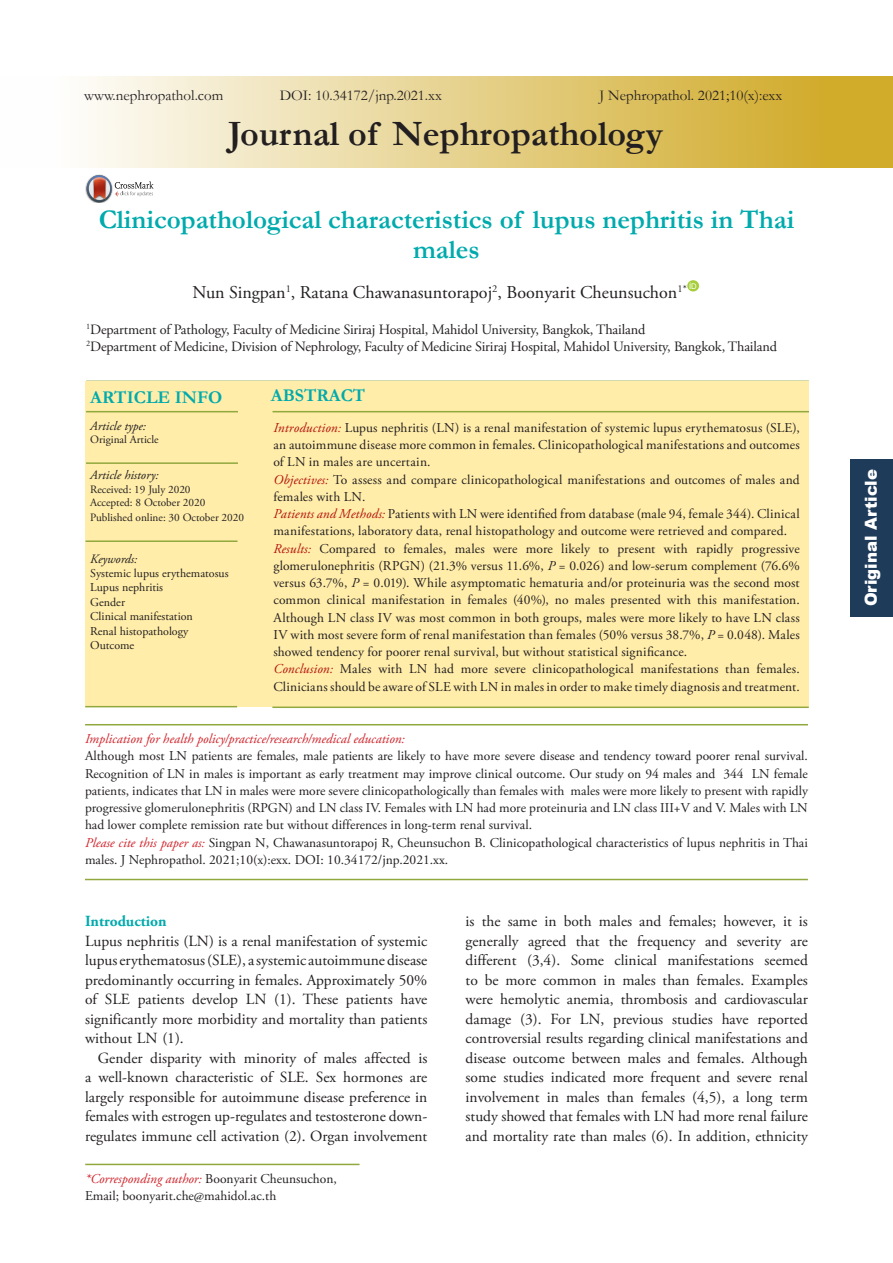
<style>
.page{position:relative;width:893px;height:1263px;background:#fff}
.page>*{position:absolute;margin:0;border:0;box-sizing:border-box;transform-origin:0 0}
.t1{font:700 36px "Garamond";color:#231f20}
.t2{font:700 27px/30px "Garamond";color:#00aaad;text-align:center}
.t3{font:18px "Adobe Garamond Pro";color:#231f20}
.t4{font:700 18px "Garamond";color:#00aaad}
.t5{font:900 16.5px "Arial";color:#fff}
.t6{font:15.45px/19.5px "Adobe Garamond Pro";color:#231f20;text-align:justify}
.Body_Text{font:700 15.45px "Adobe Garamond Pro";color:#00aaad}
.t7{font:15px "Garamond";color:#231f20}
.t8{font:14.25px "Adobe Garamond Pro";letter-spacing:-.01em;color:#231f20}
.abstract{font:13.5px/17.2px "Adobe Garamond Pro";letter-spacing:.005em;color:#231f20}
.t9{font:italic 13.5px "Adobe Garamond Pro";color:#d1232a}
.t10{font:italic 12.75px "Adobe Garamond Pro";color:#231f20}
.t11{font:12px "Adobe Garamond Pro";color:#231f20}
.t12{font:11.25px "Adobe Garamond Pro";color:#231f20}
.t13{font:7.8px "Arial";color:#fff}
.s1{font-style:italic;color:#b5130c}
.s2{font-style:italic;color:#d5130c}
.s3{font-style:italic}
.s4{font-style:italic;color:#d1232a}
.s5{font-style:normal;color:#231f20}
</style>
<div class="page">
<div style="left:0;top:76px;width:893px;height:92px;background:linear-gradient(to right,#fff,#cea51c)"></div>
<div style="left:687px;top:280px;width:12px;height:11px;background:#a6ce39;border-radius:50%"></div>
<img style="left:85px;top:174px;width:17px;height:22px">
<svg style="left:87px;top:175px;width:67px;height:27px"></svg>
<hr style="left:85px;top:1164px;width:275px;height:1px;background:#90a83d">
<hr style="left:86px;top:381px;width:723px;height:1px;background:#90a83d">
<div style="left:85px;top:382px;width:724px;height:325px;background:#ffeda9"></div>
<hr style="left:86px;top:411px;width:152px;height:1px;background:#90a83d">
<hr style="left:273px;top:411px;width:536px;height:1px;background:#90a83d">
<hr style="left:86px;top:462px;width:152px;height:2px;background:#90a83d">
<hr style="left:86px;top:540px;width:151px;height:2px;background:#90a83d">
<hr style="left:85px;top:724px;width:723px;height:1px;background:#90a83d">
<hr style="left:85px;top:879px;width:723px;height:1px;background:#90a83d">
<hr style="left:85px;top:706px;width:152px;height:1px;background:#90a83d">
<hr style="left:272px;top:706px;width:537px;height:2px;background:#90a83d">
<div style="left:850px;top:459px;width:43px;height:157px;background:#1e3b5a"></div>
<p class="t7" style="left:84px;top:85px;width:141px">www.nephropathol.com</p>
<p class="t7" style="left:280px;top:85px;width:164px">DOI: 10.34172/jnp.2021.xx</p>
<p class="t7" style="left:599px;top:85px;width:184px">J Nephropathol. 2021;10(x):exx</p>
<p class="t1" style="left:228px;top:109px;width:436px">Journal of Nephropathology</p>
<p class="t2" style="left:99px;top:205px;width:697px">Clinicopathological characteristics of lupus nephritis in Thai males</p>
<p class="t3" style="left:192px;top:281px;width:496px">Nun Singpan<sup>1</sup>, Ratana Chawanasuntorapoj<sup>2</sup>, Boonyarit Cheunsuchon<sup>1*</sup></p>
<p class="t13" style="left:689px;top:281px;width:9px">ID</p>
<p class="t8" style="left:86px;top:321px;width:561px"><sup>1</sup>Department of Pathology, Faculty of Medicine Siriraj Hospital, Mahidol University, Bangkok, Thailand</p>
<p class="t8" style="left:86px;top:338px;width:692px"><sup>2</sup>Department of Medicine, Division of Nephrology, Faculty of Medicine Siriraj Hospital, Mahidol University, Bangkok, Thailand</p>
<p class="t4" style="left:90px;top:385px;width:134px">ARTICLE INFO</p>
<p class="t10" style="left:90px;top:418px;width:57px">Article type:</p>
<p class="t12" style="left:90px;top:433px;width:70px">Original Article</p>
<p class="t10" style="left:90px;top:468px;width:70px">Article history:</p>
<p class="t12" style="left:90px;top:482px;width:102px">Received: 19 July 2020</p>
<p class="t12" style="left:90px;top:496px;width:117px">Accepted: 8 October 2020</p>
<p class="t12" style="left:90px;top:510px;width:155px">Published online: 30 October 2020</p>
<p class="t10" style="left:90px;top:551px;width:49px">Keywords:</p>
<p class="t11" style="left:90px;top:566px;width:140px">Systemic lupus erythematosus</p>
<p class="t11" style="left:90px;top:580px;width:74px">Lupus nephritis</p>
<p class="t11" style="left:90px;top:595px;width:36px">Gender</p>
<p class="t11" style="left:90px;top:609px;width:104px">Clinical manifestation</p>
<p class="t11" style="left:90px;top:624px;width:100px">Renal histopathology</p>
<p class="t11" style="left:90px;top:638px;width:46px">Outcome</p>
<p class="t4" style="left:271px;top:383px;width:96px">ABSTRACT</p>
<p class="abstract" style="left:273px;top:419px;width:528px;text-align:justify"><span class="s1">Introduction</span><span class="s2">:</span> Lupus nephritis (LN) is a renal manifestation of systemic lupus erythematosus (SLE), an autoimmune disease more common in females. Clinicopathological manifestations and outcomes of LN in males are uncertain.</p>
<p class="abstract" style="left:273px;top:471px;width:528px"><span class="s1">Objectives:</span> To assess and compare clinicopathological manifestations and outcomes of males and females with LN.</p>
<p class="abstract" style="left:273px;top:506px;width:528px"><span class="s1">Patients and Methods:</span> Patients with LN were identified from database (male 94, female 344). Clinical manifestations, laboratory data, renal histopathology and outcome were retrieved and compared.</p>
<p class="abstract" style="left:273px;top:540px;width:528px;text-align:justify"><span class="s1">Results:</span> Compared to females, males were more likely to present with rapidly progressive glomerulonephritis (RPGN) (21.3% versus 11.6%, <span class="s3">P</span> = 0.026) and low-serum complement (76.6% versus 63.7%, <span class="s3">P</span> = 0.019). While asymptomatic hematuria and/or proteinuria was the second most common clinical manifestation in females (40%), no males presented with this manifestation.<br>Although LN class IV was most common in both groups, males were more likely to have LN class IV with most severe form of renal manifestation than females (50% versus 38.7%, <span class="s3">P</span> = 0.048). Males showed tendency for poorer renal survival, but without statistical significance.</p>
<p class="abstract" style="left:273px;top:661px;width:528px"><span class="s1">Conclusion:</span> Males with LN had more severe clinicopathological manifestations than females.<br>Clinicians should be aware of SLE with LN in males in order to make timely diagnosis and treatment.</p>
<p class="t9" style="left:85px;top:731px;width:321px">Implication for health policy/practice/research/medical education:</p>
<p class="abstract" style="left:85px;top:748px;width:724px;text-align:justify">Although most LN patients are females, male patients are likely to have more severe disease and tendency toward poorer renal survival.<br>Recognition of LN in males is important as early treatment may improve clinical outcome. Our study on 94 males and 344 LN female patients, indicates that LN in males were more severe clinicopathologically than females with males were more likely to present with rapidly progressive glomerulonephritis (RPGN) and LN class IV. Females with LN had more proteinuria and LN class III+V and V. Males with LN had lower complete remission rate but without differences in long-term renal survival.</p>
<p class="abstract" style="left:85px;top:834px;width:724px"><span class="s4">Please cite this paper as:</span> Singpan N, Chawanasuntorapoj R, Cheunsuchon B. Clinicopathological characteristics of lupus nephritis in Thai males. J Nephropathol. 2021;10(x):exx. DOI: 10.34172/jnp.2021.xx.</p>
<p class="Body_Text" style="left:85px;top:912px;width:83px">Introduction</p>
<p class="t6" style="left:85px;top:931px;width:344px">Lupus nephritis (LN) is a renal manifestation of systemic lupus erythematosus (SLE), a systemic autoimmune disease predominantly occurring in females. Approximately 50% of SLE patients develop LN (1). These patients have significantly more morbidity and mortality than patients without LN (1).</p>
<p class="t6" style="left:85px;top:1048px;width:344px;text-indent:13px">Gender disparity with minority of males affected is a well-known characteristic of SLE. Sex hormones are largely responsible for autoimmune disease preference in females with estrogen up-regulates and testosterone down&shy;regulates immune cell activation (2). Organ involvement</p>
<p class="t9" style="left:85px;top:1171px;width:253px">*Corresponding author: <span class="s5">Boonyarit Cheunsuchon,</span></p>
<p class="abstract" style="left:85px;top:1187px;width:193px">Email; boonyarit.che@mahidol.ac.th</p>
<p class="t6" style="left:466px;top:912px;width:344px">is the same in both males and females; however, it is generally agreed that the frequency and severity are different (3,4). Some clinical manifestations seemed to be more common in males than females. Examples were hemolytic anemia, thrombosis and cardiovascular damage (3). For LN, previous studies have reported controversial results regarding clinical manifestations and disease outcome between males and females. Although some studies indicated more frequent and severe renal involvement in males than females (4,5), a long term study showed that females with LN had more renal failure and mortality rate than males (6). In addition, ethnicity</p>
<p class="t5" style="left:859px;top:606px;width:138px;rotate:-90deg">Original Article</p>
</div>
